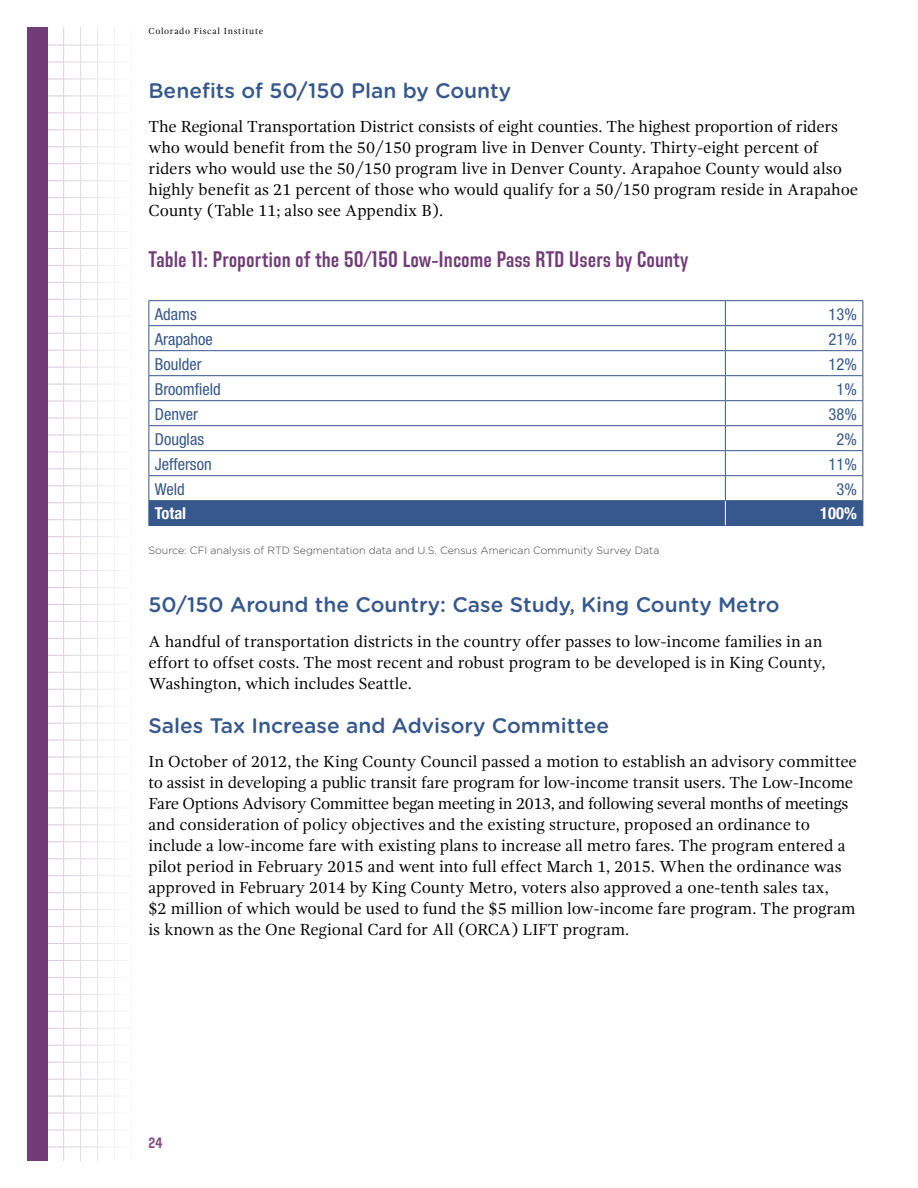
<style>
.page{position:relative;width:918px;height:1188px;background:#fff}
.page>*{position:absolute;margin:0;border:0;box-sizing:border-box;transform-origin:0 0}
.t1{font:22.5px "Directors Gothic 230 S Bd";color:#713b78}
.t2{font:500 21px "Gotham Rounded";color:#36588c}
.t3{font:16.5px/21px "Gandhi Serif";letter-spacing:-.005em;color:#000}
.t4{font:condensed 16.5px "Helvetica Neue";color:#36588c}
.t5{font:700 condensed 16.5px "Helvetica Neue";color:#fff}
.t6{font:15px "Directors Gothic 250 S Bd";color:#874f89}
.t7{font:300 10.5px "Gotham Rounded";color:#3e3e3d}
.t8{font:9px "Gandhi Serif";letter-spacing:.08em;color:#000}
</style>
<div class="page">
<hr style="left:47px;top:45px;width:84px;height:1px;background:#d5c8d7">
<hr style="left:47px;top:62px;width:84px;height:1px;background:#d5c8d7">
<hr style="left:47px;top:79px;width:84px;height:1px;background:#d5c8d7">
<hr style="left:47px;top:96px;width:84px;height:1px;background:#d5c8d7">
<hr style="left:47px;top:113px;width:84px;height:1px;background:#d5c8d7">
<hr style="left:47px;top:129px;width:84px;height:1px;background:#d5c8d7">
<hr style="left:47px;top:146px;width:84px;height:1px;background:#d5c8d7">
<hr style="left:47px;top:163px;width:84px;height:1px;background:#d5c8d7">
<hr style="left:47px;top:180px;width:84px;height:1px;background:#d5c8d7">
<hr style="left:47px;top:197px;width:84px;height:1px;background:#d5c8d7">
<hr style="left:47px;top:214px;width:84px;height:1px;background:#d5c8d7">
<hr style="left:47px;top:231px;width:84px;height:1px;background:#d5c8d7">
<hr style="left:47px;top:248px;width:84px;height:1px;background:#d5c8d7">
<hr style="left:47px;top:265px;width:84px;height:1px;background:#d5c8d7">
<hr style="left:47px;top:282px;width:84px;height:1px;background:#d5c8d7">
<hr style="left:47px;top:299px;width:84px;height:1px;background:#d5c8d7">
<hr style="left:47px;top:316px;width:84px;height:1px;background:#d5c8d7">
<hr style="left:47px;top:333px;width:84px;height:1px;background:#d5c8d7">
<hr style="left:47px;top:350px;width:84px;height:1px;background:#d5c8d7">
<hr style="left:47px;top:367px;width:84px;height:1px;background:#d5c8d7">
<hr style="left:47px;top:384px;width:84px;height:1px;background:#d5c8d7">
<hr style="left:47px;top:401px;width:84px;height:1px;background:#d5c8d7">
<hr style="left:47px;top:418px;width:84px;height:1px;background:#d5c8d7">
<hr style="left:47px;top:435px;width:84px;height:1px;background:#d5c8d7">
<hr style="left:47px;top:452px;width:84px;height:1px;background:#d5c8d7">
<hr style="left:47px;top:468px;width:84px;height:1px;background:#d5c8d7">
<hr style="left:47px;top:485px;width:84px;height:1px;background:#d5c8d7">
<hr style="left:47px;top:502px;width:84px;height:1px;background:#d5c8d7">
<hr style="left:47px;top:519px;width:84px;height:1px;background:#d5c8d7">
<hr style="left:47px;top:536px;width:84px;height:1px;background:#d5c8d7">
<hr style="left:47px;top:553px;width:84px;height:1px;background:#d5c8d7">
<hr style="left:47px;top:570px;width:84px;height:1px;background:#d5c8d7">
<hr style="left:47px;top:587px;width:84px;height:1px;background:#d5c8d7">
<hr style="left:47px;top:604px;width:84px;height:1px;background:#d5c8d7">
<hr style="left:47px;top:621px;width:84px;height:1px;background:#d5c8d7">
<hr style="left:47px;top:638px;width:84px;height:1px;background:#d5c8d7">
<hr style="left:47px;top:655px;width:84px;height:1px;background:#d5c8d7">
<hr style="left:47px;top:672px;width:84px;height:1px;background:#d5c8d7">
<hr style="left:47px;top:689px;width:84px;height:1px;background:#d5c8d7">
<hr style="left:47px;top:706px;width:84px;height:1px;background:#d5c8d7">
<hr style="left:47px;top:723px;width:84px;height:1px;background:#d5c8d7">
<hr style="left:47px;top:740px;width:84px;height:1px;background:#d5c8d7">
<hr style="left:47px;top:757px;width:84px;height:1px;background:#d5c8d7">
<hr style="left:47px;top:774px;width:84px;height:1px;background:#d5c8d7">
<hr style="left:47px;top:791px;width:84px;height:1px;background:#d5c8d7">
<hr style="left:47px;top:808px;width:84px;height:1px;background:#d5c8d7">
<hr style="left:47px;top:824px;width:84px;height:1px;background:#d5c8d7">
<hr style="left:47px;top:841px;width:84px;height:1px;background:#d5c8d7">
<hr style="left:47px;top:858px;width:84px;height:1px;background:#d5c8d7">
<hr style="left:47px;top:875px;width:84px;height:1px;background:#d5c8d7">
<hr style="left:47px;top:892px;width:84px;height:1px;background:#d5c8d7">
<hr style="left:47px;top:909px;width:84px;height:1px;background:#d5c8d7">
<hr style="left:47px;top:926px;width:84px;height:1px;background:#d5c8d7">
<hr style="left:47px;top:943px;width:84px;height:1px;background:#d5c8d7">
<hr style="left:47px;top:960px;width:84px;height:1px;background:#d5c8d7">
<hr style="left:47px;top:977px;width:84px;height:1px;background:#d5c8d7">
<hr style="left:47px;top:994px;width:84px;height:1px;background:#d5c8d7">
<hr style="left:47px;top:1011px;width:84px;height:1px;background:#d5c8d7">
<hr style="left:47px;top:1028px;width:84px;height:1px;background:#d5c8d7">
<hr style="left:47px;top:1045px;width:84px;height:1px;background:#d5c8d7">
<hr style="left:47px;top:1062px;width:84px;height:1px;background:#d5c8d7">
<hr style="left:47px;top:1079px;width:84px;height:1px;background:#d5c8d7">
<hr style="left:47px;top:1096px;width:84px;height:1px;background:#d5c8d7">
<hr style="left:47px;top:1113px;width:84px;height:1px;background:#d5c8d7">
<hr style="left:47px;top:1130px;width:84px;height:1px;background:#d5c8d7">
<hr style="left:47px;top:1147px;width:84px;height:1px;background:#d5c8d7">
<svg style="left:49px;top:27px;width:82px;height:1134px"></svg>
<div style="left:27px;top:27px;width:21px;height:1134px;background:#713b78"></div>
<hr style="left:148px;top:300px;width:577px;height:1px;background:#36588c">
<hr style="left:725px;top:300px;width:138px;height:1px;background:#36588c">
<hr style="left:148px;top:525px;width:577px;height:1px;background:#36588c">
<hr style="left:725px;top:525px;width:138px;height:1px;background:#36588c">
<svg style="left:148px;top:301px;width:715px;height:224px"></svg>
<p class="t8" style="left:148px;top:26px;width:116px">Colorado Fiscal Institute</p>
<p class="t2" style="left:148px;top:75px;width:364px">Benefits of 50/150 Plan by County</p>
<p class="t3" style="left:148px;top:116px;width:711px">The Regional Transportation District consists of eight counties. The highest proportion of riders who would benefit from the 50/150 program live in Denver County. Thirty-eight percent of riders who would use the 50/150 program live in Denver County. Arapahoe County would also highly benefit as 21 percent of those who would qualify for a 50/150 program reside in Arapahoe County (Table 11; also see Appendix B).</p>
<h1 class="t1" style="left:148px;top:247px;width:541px">Table 11: Proportion of the 50/150 Low-Income Pass RTD Users by County</h1>
<p class="t4" style="left:155px;top:304px;width:43px">Adams</p>
<p class="t4" style="left:829px;top:304px;width:30px">13%</p>
<p class="t4" style="left:155px;top:329px;width:59px">Arapahoe</p>
<p class="t4" style="left:829px;top:329px;width:30px">21%</p>
<p class="t4" style="left:155px;top:354px;width:48px">Boulder</p>
<p class="t4" style="left:829px;top:354px;width:30px">12%</p>
<p class="t4" style="left:155px;top:379px;width:67px">Broomfield</p>
<p class="t4" style="left:836px;top:379px;width:22px">1%</p>
<p class="t4" style="left:155px;top:404px;width:45px">Denver</p>
<p class="t4" style="left:829px;top:404px;width:30px">38%</p>
<p class="t4" style="left:155px;top:429px;width:51px">Douglas</p>
<p class="t4" style="left:836px;top:429px;width:22px">2%</p>
<p class="t4" style="left:155px;top:454px;width:58px">Jefferson</p>
<p class="t4" style="left:829px;top:454px;width:30px">11%</p>
<p class="t4" style="left:155px;top:479px;width:31px">Weld</p>
<p class="t4" style="left:836px;top:479px;width:22px">3%</p>
<p class="t5" style="left:155px;top:504px;width:33px">Total</p>
<p class="t5" style="left:820px;top:504px;width:38px">100%</p>
<p class="t7" style="left:148px;top:544px;width:512px">Source: CFI analysis of RTD Segmentation data and U.S. Census American Community Survey Data</p>
<p class="t2" style="left:148px;top:590px;width:633px">50/150 Around the Country: Case Study, King County Metro</p>
<p class="t3" style="left:148px;top:631px;width:679px">A handful of transportation districts in the country offer passes to low-income families in an effort to offset costs. The most recent and robust program to be developed is in King County,<br>Washington, which includes Seattle.</p>
<p class="t2" style="left:148px;top:710px;width:462px">Sales Tax Increase and Advisory Committee</p>
<p class="t3" style="left:148px;top:751px;width:710px">In October of 2012, the King County Council passed a motion to establish an advisory committee to assist in developing a public transit fare program for low-income transit users. The Low-Income Fare Options Advisory Committee began meeting in 2013, and following several months of meetings and consideration of policy objectives and the existing structure, proposed an ordinance to include a low-income fare with existing plans to increase all metro fares. The program entered a pilot period in February 2015 and went into full effect March 1, 2015. When the ordinance was approved in February 2014 by King County Metro, voters also approved a one-tenth sales tax,<br>$2 million of which would be used to fund the $5 million low-income fare program. The program is known as the One Regional Card for All (ORCA) LIFT program.</p>
<p class="t6" style="left:148px;top:1135px;width:16px">24</p>
</div>
